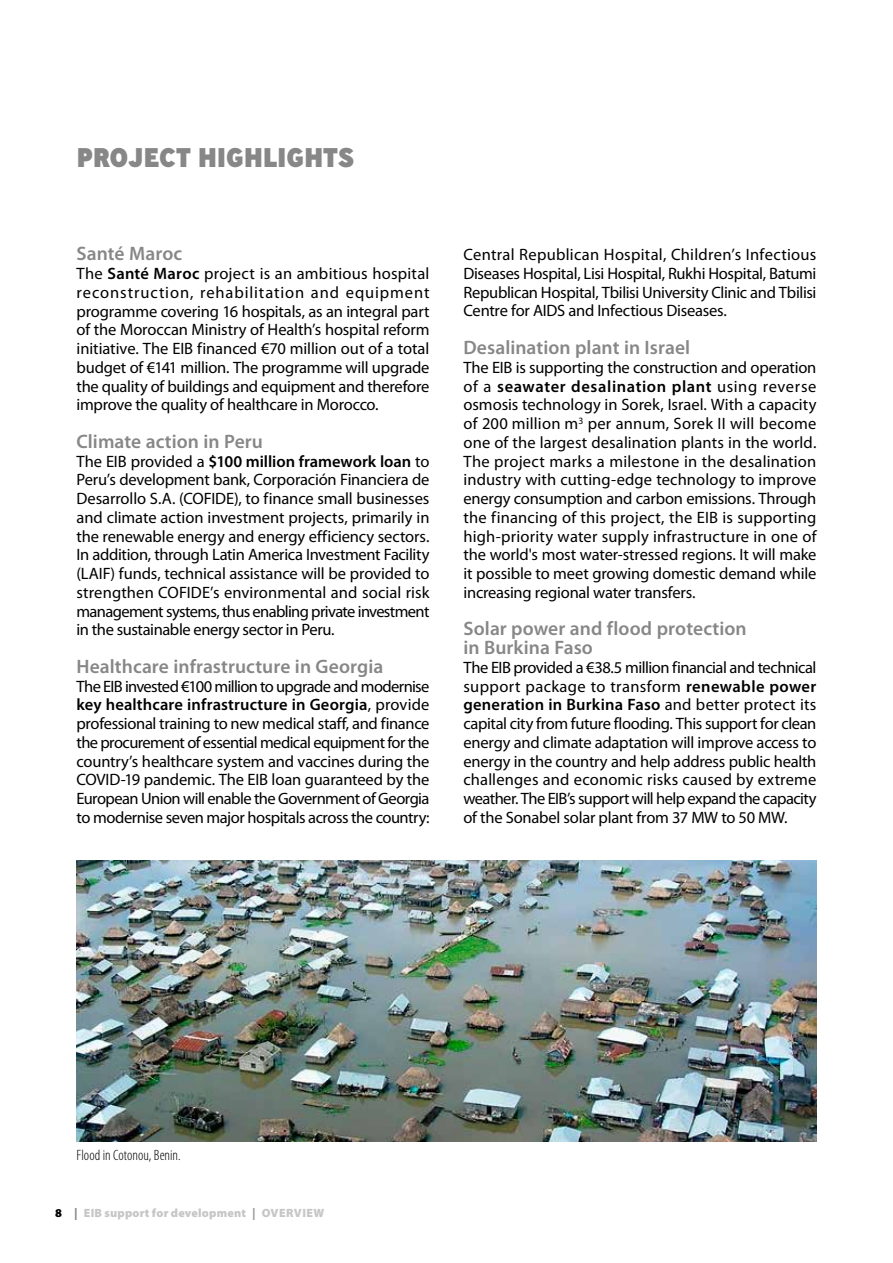
<style>
.page{position:relative;width:893px;height:1263px;background:#fff}
.page>*{position:absolute;margin:0;border:0;box-sizing:border-box;transform-origin:0 0}
.t1{font:800 27px "Ministry";letter-spacing:-.01em;color:#878787}
.t2{font:600 19.5px/18.8px "Myriad Pro";letter-spacing:.005em;color:#878787}
.t3{font:16.5px/18.8px "Myriad Pro";letter-spacing:-.02em;color:#000;text-align:justify}
.t4{font:300 condensed 15px "Myriad Pro";color:#000}
.t5{font:900 12px "Myriad Pro";letter-spacing:.015em;color:#c6c6c6}
.s1{font-weight:600}
.s2{color:#000}
.s3{color:#878787}
.s4{color:#9d9d9c}
</style>
<div class="page">
<img style="left:77px;top:860px;width:739px;height:282px">
<h1 class="t1" style="left:77px;top:139px;width:280px">PROJECT HIGHLIGHTS</h1>
<p class="t2" style="left:77px;top:245px;width:107px">Santé Maroc</p>
<p class="t3" style="left:77px;top:264px;width:354px">The <span class="s1">Santé Maroc</span> project is an ambitious hospital reconstruction, rehabilitation and equipment programme covering 16 hospitals, as an integral part of the Moroccan Ministry of Health’s hospital reform initiative. The EIB financed €70 million out of a total budget of €141 million. The programme will upgrade the quality of buildings and equipment and therefore improve the quality of healthcare in Morocco.</p>
<p class="t2" style="left:77px;top:432px;width:188px">Climate action in Peru</p>
<p class="t3" style="left:77px;top:452px;width:354px">The EIB provided a <span class="s1">$100 million framework loan</span> to Peru’s development bank, Corporación Financiera de Desarrollo S.A. (COFIDE), to finance small businesses and climate action investment projects, primarily in the renewable energy and energy efficiency sectors.<br>In addition, through Latin America Investment Facility (LAIF) funds, technical assistance will be provided to strengthen COFIDE’s environmental and social risk management systems, thus enabling private investment in the sustainable energy sector in Peru.</p>
<p class="t2" style="left:77px;top:657px;width:308px">Healthcare infrastructure in Georgia</p>
<p class="t3" style="left:77px;top:677px;width:354px">The EIB invested €100 million to upgrade and modernise <span class="s1">key healthcare infrastructure in Georgia</span>, provide professional training to new medical staff, and finance the procurement of essential medical equipment for the country’s healthcare system and vaccines during the COVID-19 pandemic. The EIB loan guaranteed by the European Union will enable the Government of Georgia to modernise seven major hospitals across the country:</p>
<p class="t3" style="left:463px;top:246px;width:354px">Central Republican Hospital, Children’s Infectious Diseases Hospital, Lisi Hospital, Rukhi Hospital, Batumi Republican Hospital, Tbilisi University Clinic and Tbilisi Centre for AIDS and Infectious Diseases.</p>
<p class="t2" style="left:463px;top:338px;width:228px">Desalination plant in Israel</p>
<p class="t3" style="left:463px;top:358px;width:354px">The EIB is supporting the construction and operation of a <span class="s1">seawater desalination plant</span> using reverse osmosis technology in Sorek, Israel. With a capacity of 200 million m<sup>3</sup> per annum, Sorek II will become one of the largest desalination plants in the world.<br>The project marks a milestone in the desalination industry with cutting-edge technology to improve energy consumption and carbon emissions. Through the financing of this project, the EIB is supporting high-priority water supply infrastructure in one of the world's most water-stressed regions. It will make it possible to meet growing domestic demand while increasing regional water transfers.</p>
<p class="t2" style="left:463px;top:620px;width:285px">Solar power and flood protection in Burkina Faso</p>
<p class="t3" style="left:463px;top:658px;width:354px">The EIB provided a €38.5 million financial and technical support package to transform <span class="s1">renewable power generation in Burkina Faso</span> and better protect its capital city from future flooding. This support for clean energy and climate adaptation will improve access to energy in the country and help address public health challenges and economic risks caused by extreme weather. The EIB’s support will help expand the capacity of the Sonabel solar plant from 37 MW to 50 MW.</p>
<p class="t4" style="left:77px;top:1147px;width:106px">Flood in Cotonou, Benin.</p>
<p class="t5" style="left:55px;top:1206px;width:271px"><span class="s2">8</span> <span class="s3">|</span> EIB support for development <span class="s4">|</span> OVERVIEW</p>
</div>
